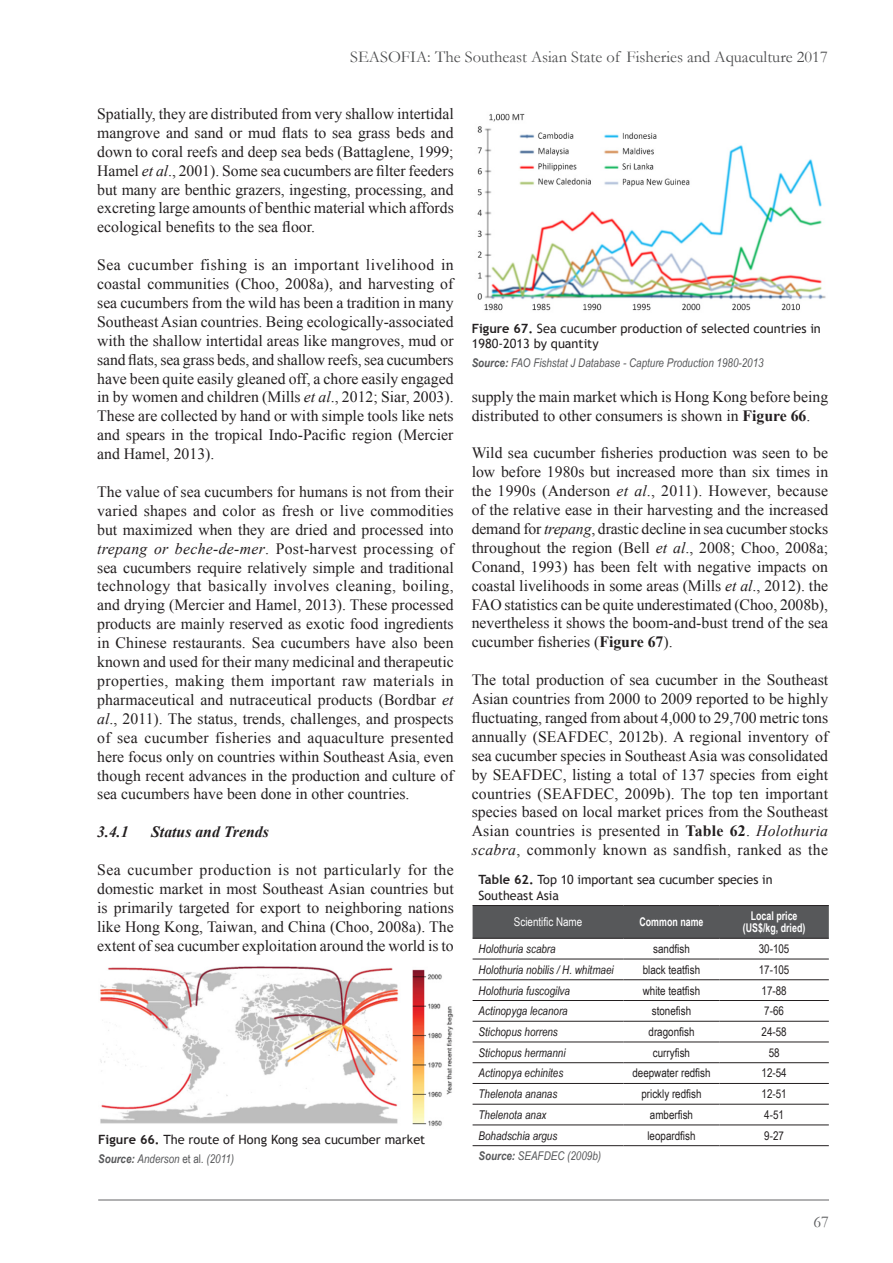
<style>
.page{position:relative;width:893px;height:1263px;background:#fff}
.page>*{position:absolute;margin:0;border:0;box-sizing:border-box;transform-origin:0 0}
.t1{font:16.5px "Garamond";color:#4b4c4d}
.t2{font:16.5px "Garamond";color:#57585a}
.Text{font:15.75px/18.9px "Times New Roman";color:#231f20;text-align:justify}
.Text-2{font:italic 700 15.75px "Times New Roman";color:#231f20}
.Box{font:12.75px/15.3px "Trebuchet MS";color:#231f20}
.Table{font:italic 12px "Arial Narrow";color:#231f20}
.Table-2{font:12px "Arial Narrow";color:#231f20}
.Source{font:italic 12px "Arial Narrow";color:#57585a}
.Table-3{font:700 12px "Arial Narrow";color:#fff;scale:.9 1}
.Table-4{font:12px "Arial Narrow";color:#fff}
.s1{font-style:italic}
.s2{font-weight:700}
.s3{font-style:normal}
</style>
<div class="page">
<hr style="left:98px;top:1199px;width:731px;height:1px;background:#636366">
<img style="left:100px;top:966px;width:354px;height:160px">
<img style="left:477px;top:113px;width:349px;height:198px">
<div style="left:473px;top:906px;width:356px;height:32px;background:#57585a"></div>
<hr style="left:624px;top:938px;width:95px;height:1px;background:#231f20">
<hr style="left:719px;top:938px;width:110px;height:1px;background:#231f20">
<hr style="left:624px;top:959px;width:95px;height:1px;background:#231f20">
<hr style="left:719px;top:959px;width:110px;height:1px;background:#231f20">
<hr style="left:624px;top:979px;width:95px;height:1px;background:#231f20">
<hr style="left:719px;top:979px;width:110px;height:1px;background:#231f20">
<hr style="left:624px;top:1000px;width:95px;height:1px;background:#231f20">
<hr style="left:719px;top:1000px;width:110px;height:1px;background:#231f20">
<hr style="left:624px;top:1021px;width:95px;height:1px;background:#231f20">
<hr style="left:719px;top:1021px;width:110px;height:1px;background:#231f20">
<hr style="left:624px;top:1042px;width:95px;height:1px;background:#231f20">
<hr style="left:719px;top:1042px;width:110px;height:1px;background:#231f20">
<hr style="left:624px;top:1062px;width:95px;height:1px;background:#231f20">
<hr style="left:719px;top:1062px;width:110px;height:1px;background:#231f20">
<hr style="left:624px;top:1083px;width:95px;height:1px;background:#231f20">
<hr style="left:719px;top:1083px;width:110px;height:1px;background:#231f20">
<hr style="left:624px;top:1104px;width:95px;height:1px;background:#231f20">
<hr style="left:719px;top:1104px;width:110px;height:1px;background:#231f20">
<hr style="left:624px;top:1125px;width:95px;height:1px;background:#231f20">
<hr style="left:719px;top:1125px;width:110px;height:1px;background:#231f20">
<hr style="left:624px;top:1145px;width:95px;height:1px;background:#231f20">
<hr style="left:719px;top:1145px;width:110px;height:1px;background:#231f20">
<hr style="left:473px;top:905px;width:151px;height:1px;background:#231f20">
<hr style="left:624px;top:905px;width:95px;height:1px;background:#231f20">
<hr style="left:719px;top:905px;width:110px;height:1px;background:#231f20">
<hr style="left:473px;top:938px;width:151px;height:1px;background:#231f20">
<hr style="left:473px;top:959px;width:151px;height:1px;background:#231f20">
<hr style="left:473px;top:979px;width:151px;height:1px;background:#231f20">
<hr style="left:473px;top:1000px;width:151px;height:1px;background:#231f20">
<hr style="left:473px;top:1021px;width:151px;height:1px;background:#231f20">
<hr style="left:473px;top:1042px;width:151px;height:1px;background:#231f20">
<hr style="left:473px;top:1062px;width:151px;height:1px;background:#231f20">
<hr style="left:473px;top:1083px;width:151px;height:1px;background:#231f20">
<hr style="left:473px;top:1104px;width:151px;height:1px;background:#231f20">
<hr style="left:473px;top:1125px;width:151px;height:1px;background:#231f20">
<hr style="left:473px;top:1145px;width:151px;height:1px;background:#231f20">
<p class="t1" style="left:350px;top:47px;width:479px">SEASOFIA: The Southeast Asian State of Fisheries and Aquaculture 2017</p>
<p class="Text" style="left:97px;top:104px;width:358px">Spatially, they are distributed from very shallow intertidal mangrove and sand or mud flats to sea grass beds and down to coral reefs and deep sea beds (Battaglene, 1999; Hamel <span class="s1">et al</span>., 2001). Some sea cucumbers are filter feeders but many are benthic grazers, ingesting, processing, and excreting large amounts of benthic material which affords ecological benefits to the sea floor.</p>
<p class="Text" style="left:97px;top:255px;width:358px">Sea cucumber fishing is an important livelihood in coastal communities (Choo, 2008a), and harvesting of sea cucumbers from the wild has been a tradition in many Southeast Asian countries. Being ecologically-associated with the shallow intertidal areas like mangroves, mud or sand flats, sea grass beds, and shallow reefs, sea cucumbers have been quite easily gleaned off, a chore easily engaged in by women and children (Mills <span class="s1">et al</span>., 2012; Siar, 2003).<br>These are collected by hand or with simple tools like nets and spears in the tropical Indo-Pacific region (Mercier and Hamel, 2013).</p>
<p class="Text" style="left:97px;top:482px;width:358px">The value of sea cucumbers for humans is not from their varied shapes and color as fresh or live commodities but maximized when they are dried and processed into <span class="s1">trepang or beche-de-mer</span>. Post-harvest processing of sea cucumbers require relatively simple and traditional technology that basically involves cleaning, boiling, and drying (Mercier and Hamel, 2013). These processed products are mainly reserved as exotic food ingredients in Chinese restaurants. Sea cucumbers have also been known and used for their many medicinal and therapeutic properties, making them important raw materials in pharmaceutical and nutraceutical products (Bordbar <span class="s1">et al</span>., 2011). The status, trends, challenges, and prospects of sea cucumber fisheries and aquaculture presented here focus only on countries within Southeast Asia, even though recent advances in the production and culture of sea cucumbers have been done in other countries.</p>
<p class="Text-2" style="left:97px;top:821px;width:33px">3.4.1</p>
<p class="Text-2" style="left:151px;top:821px;width:119px">Status and Trends</p>
<p class="Text" style="left:97px;top:860px;width:358px">Sea cucumber production is not particularly for the domestic market in most Southeast Asian countries but is primarily targeted for export to neighboring nations like Hong Kong, Taiwan, and China (Choo, 2008a). The extent of sea cucumber exploitation around the world is to</p>
<p class="Box" style="left:98px;top:1131px;width:329px"><span class="s2">Figure 66.</span> The route of Hong Kong sea cucumber market</p>
<p class="Source" style="left:98px;top:1150px;width:137px"><span class="s2">Source:</span> Anderson <span class="s3">et al</span>. (2011)</p>
<p class="Box" style="left:472px;top:321px;width:351px"><span class="s2">Figure 67.</span> Sea cucumber production of selected countries in<br>1980-2013 by quantity</p>
<p class="Source" style="left:472px;top:354px;width:293px"><span class="s2">Source:</span> FAO Fishstat J Database - Capture Production 1980-2013</p>
<p class="Text" style="left:472px;top:387px;width:358px">supply the main market which is Hong Kong before being distributed to other consumers is shown in <span class="s2">Figure 66</span>.</p>
<p class="Text" style="left:472px;top:443px;width:358px">Wild sea cucumber fisheries production was seen to be low before 1980s but increased more than six times in the 1990s (Anderson <span class="s1">et al</span>., 2011). However, because of the relative ease in their harvesting and the increased demand for <span class="s1">trepang</span>, drastic decline in sea cucumber stocks throughout the region (Bell <span class="s1">et al</span>., 2008; Choo, 2008a; Conand, 1993) has been felt with negative impacts on coastal livelihoods in some areas (Mills <span class="s1">et al</span>., 2012). the FAO statistics can be quite underestimated (Choo, 2008b), nevertheless it shows the boom-and-bust trend of the sea cucumber fisheries (<span class="s2">Figure 67</span>).</p>
<p class="Text" style="left:472px;top:670px;width:358px">The total production of sea cucumber in the Southeast Asian countries from 2000 to 2009 reported to be highly fluctuating, ranged from about 4,000 to 29,700 metric tons annually (SEAFDEC, 2012b). A regional inventory of sea cucumber species in Southeast Asia was consolidated by SEAFDEC, listing a total of 137 species from eight countries (SEAFDEC, 2009b). The top ten important species based on local market prices from the Southeast Asian countries is presented in <span class="s2">Table 62</span>. <span class="s1">Holothuria scabra</span>, commonly known as sandfish, ranked as the</p>
<p class="Box" style="left:479px;top:872px;width:296px"><span class="s2">Table 62.</span> Top 10 important sea cucumber species in<br>Southeast Asia</p>
<p class="Table-4" style="left:514px;top:913px;width:70px">Scientific Name</p>
<p class="Table-3" style="left:639px;top:913px;width:73px">Common name</p>
<p class="Table-3" style="left:751px;top:907px;width:53px">Local price</p>
<p class="Table-3" style="left:743px;top:919px;width:71px">(US$/kg, dried)</p>
<p class="Table" style="left:479px;top:940px;width:79px">Holothuria scabra</p>
<p class="Table-2" style="left:653px;top:940px;width:38px">sandfish</p>
<p class="Table-2" style="left:759px;top:940px;width:32px">30-105</p>
<p class="Table" style="left:479px;top:961px;width:137px">Holothuria nobilis / H. whitmaei</p>
<p class="Table-2" style="left:643px;top:961px;width:59px">black teatfish</p>
<p class="Table-2" style="left:759px;top:961px;width:32px">17-105</p>
<p class="Table" style="left:479px;top:982px;width:93px">Holothuria fuscogilva</p>
<p class="Table-2" style="left:643px;top:981px;width:59px">white teatfish</p>
<p class="Table-2" style="left:761px;top:981px;width:27px">17-88</p>
<p class="Table" style="left:479px;top:1003px;width:91px">Actinopyga lecanora</p>
<p class="Table-2" style="left:652px;top:1002px;width:41px">stonefish</p>
<p class="Table-2" style="left:764px;top:1002px;width:21px">7-66</p>
<p class="Table" style="left:479px;top:1023px;width:81px">Stichopus horrens</p>
<p class="Table-2" style="left:648px;top:1023px;width:47px">dragonfish</p>
<p class="Table-2" style="left:761px;top:1023px;width:27px">24-58</p>
<p class="Table" style="left:479px;top:1044px;width:88px">Stichopus hermanni</p>
<p class="Table-2" style="left:653px;top:1044px;width:39px">curryfish</p>
<p class="Table-2" style="left:769px;top:1044px;width:12px">58</p>
<p class="Table" style="left:479px;top:1065px;width:86px">Actinopya echinites</p>
<p class="Table-2" style="left:632px;top:1064px;width:80px">deepwater redfish</p>
<p class="Table-2" style="left:761px;top:1064px;width:27px">12-54</p>
<p class="Table" style="left:479px;top:1085px;width:80px">Thelenota ananas</p>
<p class="Table-2" style="left:641px;top:1085px;width:62px">prickly redfish</p>
<p class="Table-2" style="left:761px;top:1085px;width:27px">12-51</p>
<p class="Table" style="left:479px;top:1106px;width:69px">Thelenota anax</p>
<p class="Table-2" style="left:650px;top:1106px;width:45px">amberfish</p>
<p class="Table-2" style="left:764px;top:1106px;width:21px">4-51</p>
<p class="Table" style="left:479px;top:1127px;width:80px">Bohadschia argus</p>
<p class="Table-2" style="left:647px;top:1127px;width:50px">leopardfish</p>
<p class="Table-2" style="left:764px;top:1127px;width:21px">9-27</p>
<p class="Source" style="left:479px;top:1148px;width:124px"><span class="s2">Source:</span> SEAFDEC (2009b)</p>
<p class="t2" style="left:813px;top:1212px;width:17px">67</p>
</div>
